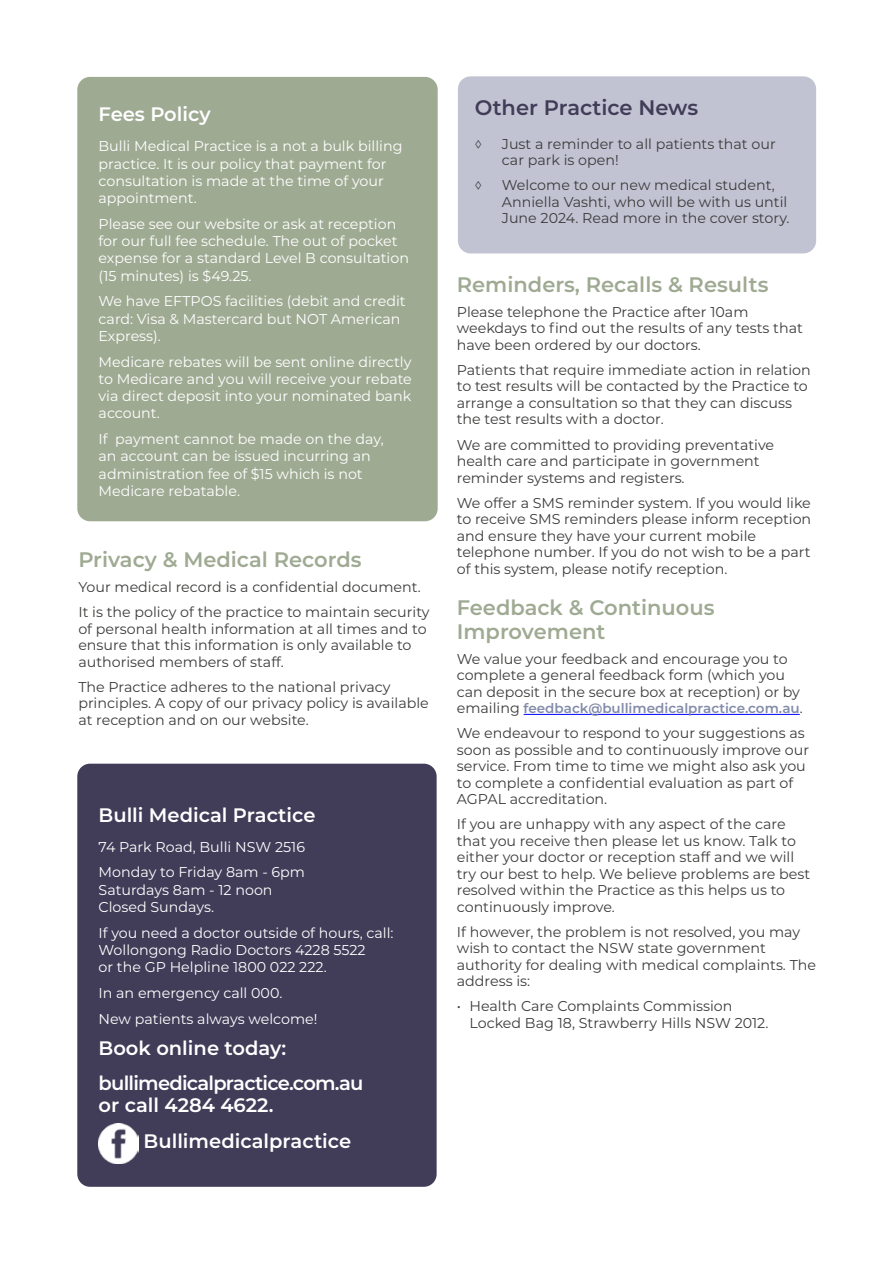
<style>
.page{position:relative;width:893px;height:1263px;background:#fff}
.page>*{position:absolute;margin:0;border:0;box-sizing:border-box;transform-origin:0 0}
.t1{font:600 21px/24px "Montserrat";color:#9faa93}
.t2{font:600 21px "Montserrat";color:#413c58}
.t3{font:600 19.5px/35.2px "Montserrat";color:#fff}
.t4{font:600 19.5px/35.2px "Montserrat";letter-spacing:-.04em;color:#fff}
.t5{font:14.25px/16.5px "Montserrat";color:#3c3c3b}
.t6{font:14.25px/17.2px "Montserrat";color:#fff}
.t7{font:600 13.5px "Montserrat";color:#828ba9}
.s1{font-weight:400;font-size:14.25px;color:#3c3c3b}
</style>
<div class="page">
<div style="left:77px;top:764px;width:360px;height:423px;background:#413c58;border-radius:13px"></div>
<img style="left:99px;top:1124px;width:39px;height:39px">
<hr style="left:524px;top:714px;width:276px;height:1px;background:#00f">
<div style="left:77px;top:77px;width:361px;height:444px;background:#9faa93;border-radius:13px"></div>
<div style="left:458px;top:76px;width:358px;height:177px;background:#c1c3d3;border-radius:13px"></div>
<h2 class="t3" style="left:99px;top:96px;width:114px">Fees Policy</h2>
<p class="t6" style="left:99px;top:137px;width:305px">Bulli Medical Practice is a not a bulk billing practice. It is our policy that payment for consultation is made at the time of your appointment.</p>
<p class="t6" style="left:99px;top:215px;width:312px">Please see our website or ask at reception for our full fee schedule. The out of pocket expense for a standard Level B consultation (15 minutes) is $49.25.</p>
<p class="t6" style="left:99px;top:292px;width:309px">We have EFTPOS facilities (debit and credit card: Visa &amp; Mastercard but NOT American<br>Express).</p>
<p class="t6" style="left:99px;top:352px;width:315px;text-align:justify">Medicare rebates will be sent online directly to Medicare and you will receive your rebate via direct deposit into your nominated bank account.</p>
<p class="t6" style="left:99px;top:430px;width:287px">If payment cannot be made on the day, an account can be issued incurring an administration fee of $15 which is not<br>Medicare rebatable.</p>
<h1 class="t1" style="left:78px;top:547px;width:285px">Privacy &amp; Medical Records</h1>
<p class="t5" style="left:78px;top:574px;width:353px;line-height:25px">Your medical record is a confidential document.<br>It is the policy of the practice to maintain security</p>
<p class="t5" style="left:78px;top:620px;width:350px">of personal health information at all times and to ensure that this information is only available to authorised members of staff.</p>
<p class="t5" style="left:78px;top:678px;width:352px">The Practice adheres to the national privacy principles. A copy of our privacy policy is available at reception and on our website.</p>
<h2 class="t3" style="left:99px;top:796px;width:218px">Bulli Medical Practice</h2>
<p class="t6" style="left:99px;top:833px;width:208px;line-height:25.8px">74 Park Road, Bulli NSW 2516<br>Monday to Friday 8am - 6pm</p>
<p class="t6" style="left:99px;top:880px;width:176px">Saturdays 8am - 12 noon<br>Closed Sundays.</p>
<p class="t6" style="left:99px;top:923px;width:296px">If you need a doctor outside of hours, call:<br>Wollongong Radio Doctors 4228 5522<br>or the GP Helpline 1800 022 222.</p>
<p class="t6" style="left:99px;top:979px;width:220px;line-height:25.8px">In an emergency call 000.<br>New patients always welcome!</p>
<h2 class="t4" style="left:99px;top:1029px;width:266px">Book online today: bullimedicalpractice.com.au</h2>
<h2 class="t3" style="left:144px;top:1087px;width:209px;text-indent:-45px">or call 4284 4622.<br>Bullimedicalpractice</h2>
<h1 class="t2" style="left:475px;top:93px;width:225px">Other Practice News</h1>
<p class="t5" style="left:475px;top:135px;width:9px">◊</p>
<p class="t5" style="left:502px;top:135px;width:275px">Just a reminder to all patients that our car park is open!</p>
<p class="t5" style="left:475px;top:176px;width:9px">◊</p>
<p class="t5" style="left:502px;top:176px;width:289px">Welcome to our new medical student,<br>Anniella Vashti, who will be with us until<br>June 2024. Read more in the cover story.</p>
<h1 class="t1" style="left:457px;top:272px;width:313px">Reminders, Recalls &amp; Results</h1>
<p class="t5" style="left:457px;top:303px;width:348px">Please telephone the Practice after 10am weekdays to find out the results of any tests that have been ordered by our doctors.</p>
<p class="t5" style="left:457px;top:361px;width:355px">Patients that require immediate action in relation to test results will be contacted by the Practice to arrange a consultation so that they can discuss the test results with a doctor.</p>
<p class="t5" style="left:457px;top:436px;width:319px">We are committed to providing preventative health care and participate in government reminder systems and registers.</p>
<p class="t5" style="left:457px;top:494px;width:356px">We offer a SMS reminder system. If you would like to receive SMS reminders please inform reception and ensure they have your current mobile telephone number. If you do not wish to be a part of this system, please notify reception.</p>
<h1 class="t1" style="left:457px;top:594px;width:259px">Feedback &amp; Continuous<br>Improvement</h1>
<p class="t5" style="left:457px;top:650px;width:345px">We value your feedback and encourage you to complete a general feedback form (which you can deposit in the secure box at reception) or by</p>
<p class="t7" style="left:457px;top:699px;width:347px"><span class="s1">emailing</span> feedback@bullimedicalpractice.com.au<span class="s1">.</span></p>
<p class="t5" style="left:457px;top:724px;width:354px">We endeavour to respond to your suggestions as soon as possible and to continuously improve our service. From time to time we might also ask you to complete a confidential evaluation as part of AGPAL accreditation.</p>
<p class="t5" style="left:457px;top:815px;width:355px">If you are unhappy with any aspect of the care that you receive then please let us know. Talk to either your doctor or reception staff and we will try our best to help. We believe problems are best resolved within the Practice as this helps us to continuously improve.</p>
<p class="t5" style="left:457px;top:923px;width:361px">If however, the problem is not resolved, you may wish to contact the NSW state government authority for dealing with medical complaints. The address is:</p>
<p class="t5" style="left:470px;top:997px;width:300px;text-indent:-13px">• Health Care Complaints Commission<br>Locked Bag 18, Strawberry Hills NSW 2012.</p>
</div>
